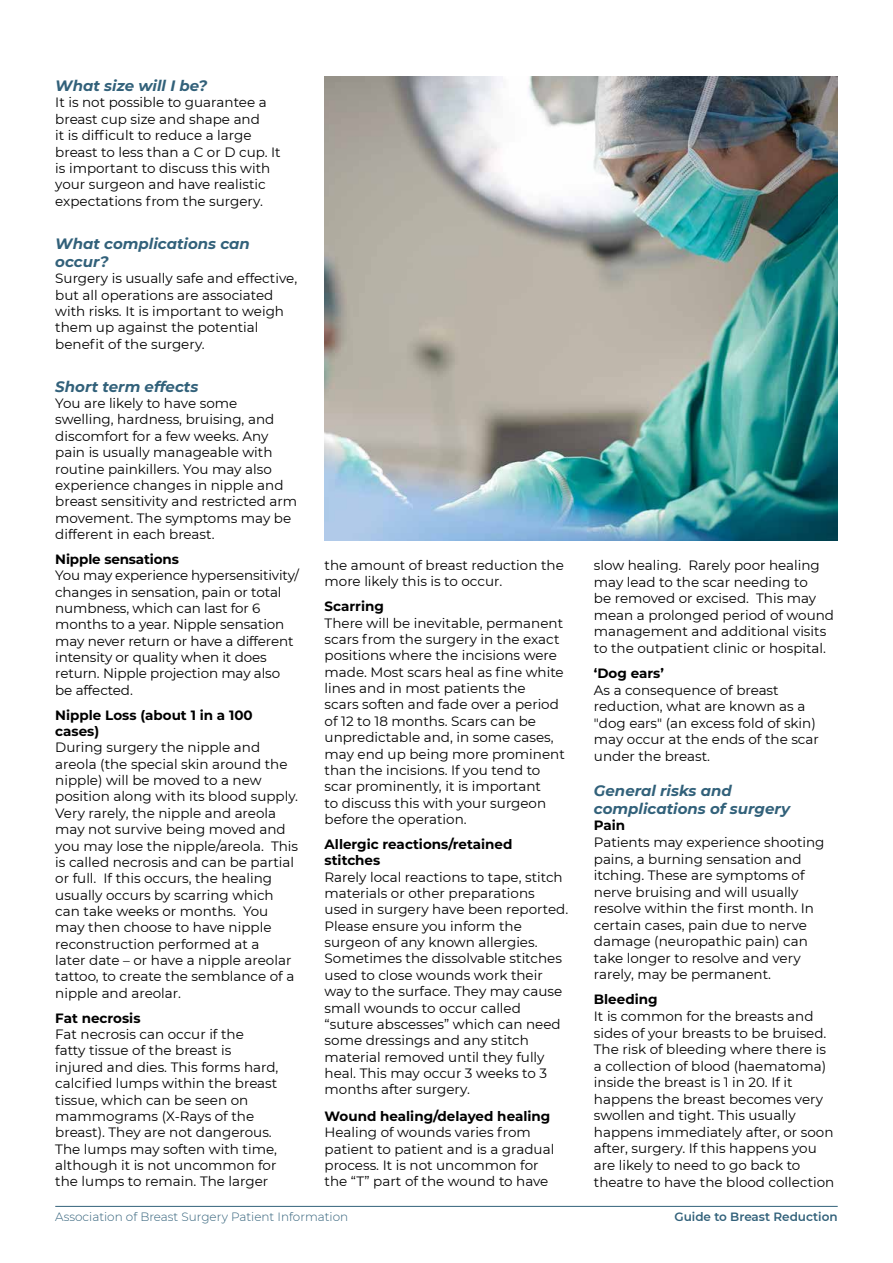
<style>
.page{position:relative;width:893px;height:1263px;background:#fff}
.page>*{position:absolute;margin:0;border:0;box-sizing:border-box;transform-origin:0 0}
.t1{font:italic 700 15px/18.1px "Montserrat";color:#32617a}
.t2{font:13.5px/16.4px "Montserrat";color:#000}
.t3{font:700 13.5px/16.4px "Montserrat";color:#000}
.t4{font:300 12px "Montserrat";color:#32617a}
.t5{font:600 12px "Montserrat";color:#32617a}
</style>
<div class="page">
<hr style="left:55px;top:1206px;width:783px;height:1px;background:#32617a">
<img style="left:325px;top:77px;width:513px;height:463px">
<p class="t1" style="left:55px;top:76px;width:154px">What size will I be?</p>
<p class="t2" style="left:55px;top:94px;width:227px">It is not possible to guarantee a breast cup size and shape and<br>it is difficult to reduce a large breast to less than a C or D cup. It is important to discuss this with your surgeon and have realistic expectations from the surgery.</p>
<p class="t1" style="left:55px;top:233px;width:196px">What complications can occur?</p>
<p class="t2" style="left:55px;top:270px;width:243px">Surgery is usually safe and effective, but all operations are associated with risks. It is important to weigh them up against the potential benefit of the surgery.</p>
<p class="t1" style="left:55px;top:377px;width:145px">Short term effects</p>
<p class="t2" style="left:55px;top:395px;width:243px">You are likely to have some swelling, hardness, bruising, and discomfort for a few weeks. Any pain is usually manageable with routine painkillers. You may also experience changes in nipple and breast sensitivity and restricted arm movement. The symptoms may be different in each breast.</p>
<p class="t3" style="left:55px;top:550px;width:125px">Nipple sensations</p>
<p class="t2" style="left:55px;top:567px;width:245px">You may experience hypersensitivity/ changes in sensation, pain or total numbness, which can last for 6 months to a year. Nipple sensation may never return or have a different intensity or quality when it does return. Nipple projection may also be affected.</p>
<p class="t3" style="left:55px;top:706px;width:199px">Nipple Loss (about 1 in a 100 cases)</p>
<p class="t2" style="left:55px;top:739px;width:244px">During surgery the nipple and areola (the special skin around the nipple) will be moved to a new position along with its blood supply.<br>Very rarely, the nipple and areola may not survive being moved and you may lose the nipple/areola. This is called necrosis and can be partial or full. If this occurs, the healing usually occurs by scarring which can take weeks or months. You may then choose to have nipple reconstruction performed at a<br>later date – or have a nipple areolar tattoo, to create the semblance of a nipple and areolar.</p>
<p class="t3" style="left:55px;top:1009px;width:87px">Fat necrosis</p>
<p class="t2" style="left:55px;top:1025px;width:225px">Fat necrosis can occur if the<br>fatty tissue of the breast is injured and dies. This forms hard, calcified lumps within the breast tissue, which can be seen on mammograms (X-Rays of the breast). They are not dangerous.<br>The lumps may soften with time, although it is not uncommon for the lumps to remain. The larger</p>
<p class="t2" style="left:325px;top:557px;width:241px">the amount of breast reduction the more likely this is to occur.</p>
<p class="t3" style="left:325px;top:598px;width:61px">Scarring</p>
<p class="t2" style="left:325px;top:614px;width:242px">There will be inevitable, permanent scars from the surgery in the exact positions where the incisions were made. Most scars heal as fine white lines and in most patients the<br>scars soften and fade over a period of 12 to 18 months. Scars can be unpredictable and, in some cases, may end up being more prominent than the incisions. If you tend to scar prominently, it is important<br>to discuss this with your surgeon before the operation.</p>
<p class="t3" style="left:325px;top:835px;width:189px">Allergic reactions/retained stitches</p>
<p class="t2" style="left:325px;top:868px;width:245px">Rarely local reactions to tape, stitch materials or other preparations used in surgery have been reported.<br>Please ensure you inform the surgeon of any known allergies.<br>Sometimes the dissolvable stitches used to close wounds work their way to the surface. They may cause small wounds to occur called “suture abscesses” which can need some dressings and any stitch material removed until they fully heal. This may occur 3 weeks to 3 months after surgery.</p>
<p class="t3" style="left:325px;top:1108px;width:227px">Wound healing/delayed healing</p>
<p class="t2" style="left:325px;top:1124px;width:231px">Healing of wounds varies from patient to patient and is a gradual process. It is not uncommon for the “T” part of the wound to have</p>
<p class="t2" style="left:594px;top:557px;width:242px">slow healing. Rarely poor healing may lead to the scar needing to<br>be removed or excised. This may mean a prolonged period of wound management and additional visits to the outpatient clinic or hospital.</p>
<p class="t3" style="left:594px;top:665px;width:71px">‘Dog ears’</p>
<p class="t2" style="left:594px;top:681px;width:227px">As a consequence of breast reduction, what are known as a "dog ears" (an excess fold of skin) may occur at the ends of the scar under the breast.</p>
<p class="t1" style="left:594px;top:780px;width:198px">General risks and complications of surgery</p>
<p class="t3" style="left:594px;top:817px;width:33px">Pain</p>
<p class="t2" style="left:594px;top:833px;width:232px">Patients may experience shooting pains, a burning sensation and itching. These are symptoms of nerve bruising and will usually resolve within the first month. In certain cases, pain due to nerve damage (neuropathic pain) can take longer to resolve and very rarely, may be permanent.</p>
<p class="t3" style="left:594px;top:991px;width:65px">Bleeding</p>
<p class="t2" style="left:594px;top:1007px;width:242px">It is common for the breasts and sides of your breasts to be bruised.<br>The risk of bleeding where there is a collection of blood (haematoma) inside the breast is 1 in 20. If it happens the breast becomes very swollen and tight. This usually happens immediately after, or soon after, surgery. If this happens you are likely to need to go back to theatre to have the blood collection</p>
<p class="t4" style="left:55px;top:1209px;width:294px">Association of Breast Surgery Patient Information</p>
<p class="t5" style="left:674px;top:1209px;width:165px">Guide to Breast Reduction</p>
</div>
